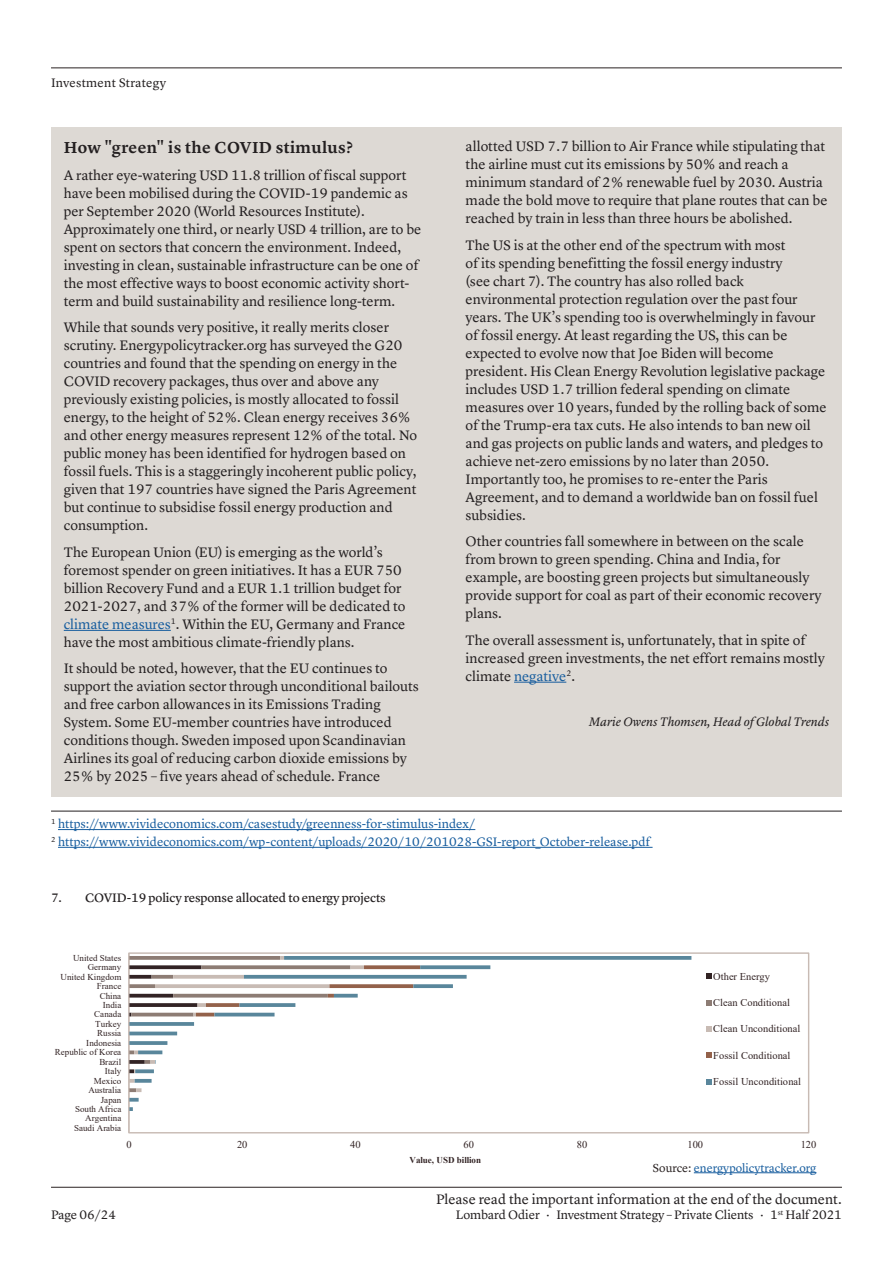
<style>
.page{position:relative;width:893px;height:1263px;background:#fff}
.page>*{position:absolute;margin:0;border:0;box-sizing:border-box;transform-origin:0 0}
.t1{font:600 16.5px "Lyon Text";letter-spacing:.025em;color:#231f20}
.t2{font:14.25px/18px "Lyon Text";color:#231f20}
.t3{font:12.75px/17.7px "Lyon Text";color:#175d9e}
.t4{font:12.75px "Lyon Text";letter-spacing:-.01em;color:#231f20}
.t5{font:12.75px "Lyon Text Regular No.2";letter-spacing:-.01em;color:#231f20}
.t6{font:italic 12.75px "Lyon Text";letter-spacing:-.005em;color:#231f20}
.t7{font:12.75px "Lyon Text";letter-spacing:.02em;color:#231f20}
.t8{font:12px "Lyon Text";color:#175d9e}
.t9{font:10.5px "Times New Roman";color:#322324}
.t10{font:9px "Times New Roman";color:#322324}
.t11{font:700 9px "Times New Roman";color:#322324}
.s1{color:#175d9e}
.s2{color:#2a2222}
</style>
<div class="page">
<div style="left:128px;top:952px;width:681px;height:181px;border:1px solid #c8bbb4"></div>
<svg style="left:130px;top:965px;width:71px;height:4px"></svg>
<svg style="left:130px;top:975px;width:22px;height:4px"></svg>
<hr style="left:129px;top:994px;width:44px;height:3px;background:#322324">
<svg style="left:130px;top:1003px;width:67px;height:4px"></svg>
<svg style="left:130px;top:1060px;width:15px;height:4px"></svg>
<svg style="left:130px;top:956px;width:150px;height:4px"></svg>
<svg style="left:201px;top:965px;width:149px;height:4px"></svg>
<svg style="left:152px;top:975px;width:21px;height:4px"></svg>
<svg style="left:130px;top:984px;width:25px;height:4px"></svg>
<hr style="left:173px;top:994px;width:155px;height:3px;background:#8d7c74">
<hr style="left:131px;top:1013px;width:63px;height:3px;background:#8d7c74">
<svg style="left:280px;top:956px;width:4px;height:4px"></svg>
<svg style="left:350px;top:965px;width:14px;height:4px"></svg>
<svg style="left:173px;top:975px;width:71px;height:4px"></svg>
<svg style="left:155px;top:984px;width:174px;height:4px"></svg>
<svg style="left:197px;top:1003px;width:9px;height:4px"></svg>
<svg style="left:130px;top:1050px;width:8px;height:4px"></svg>
<svg style="left:130px;top:1069px;width:5px;height:4px"></svg>
<svg style="left:130px;top:1079px;width:12px;height:13px"></svg>
<hr style="left:196px;top:1013px;width:18px;height:3px;background:#93614a">
<svg style="left:206px;top:1003px;width:33px;height:4px"></svg>
<svg style="left:328px;top:994px;width:6px;height:3px"></svg>
<svg style="left:329px;top:984px;width:84px;height:4px"></svg>
<svg style="left:364px;top:965px;width:56px;height:4px"></svg>
<svg style="left:284px;top:956px;width:407px;height:4px;fill:#59869b"></svg>
<svg style="left:420px;top:965px;width:70px;height:4px"></svg>
<svg style="left:244px;top:975px;width:223px;height:4px"></svg>
<svg style="left:413px;top:984px;width:40px;height:4px"></svg>
<hr style="left:334px;top:994px;width:24px;height:3px;background:#59869b">
<svg style="left:239px;top:1003px;width:56px;height:4px"></svg>
<hr style="left:214px;top:1013px;width:61px;height:3px;background:#59869b">
<svg style="left:130px;top:1022px;width:64px;height:4px"></svg>
<svg style="left:130px;top:1031px;width:47px;height:4px"></svg>
<svg style="left:130px;top:1041px;width:37px;height:4px"></svg>
<svg style="left:138px;top:1050px;width:24px;height:4px"></svg>
<svg style="left:145px;top:1060px;width:11px;height:4px"></svg>
<svg style="left:135px;top:1069px;width:19px;height:4px"></svg>
<svg style="left:135px;top:1079px;width:17px;height:4px"></svg>
<svg style="left:130px;top:1098px;width:9px;height:3px"></svg>
<svg style="left:130px;top:1107px;width:3px;height:4px"></svg>
<hr style="left:129px;top:953px;width:1px;height:180px;background:#c8bbb4">
<svg style="left:706px;top:974px;width:5px;height:5px"></svg>
<svg style="left:706px;top:1000px;width:5px;height:5px"></svg>
<svg style="left:706px;top:1026px;width:5px;height:5px"></svg>
<svg style="left:706px;top:1053px;width:5px;height:5px"></svg>
<svg style="left:706px;top:1079px;width:5px;height:5px"></svg>
<hr style="left:694px;top:1172px;width:122px;height:1px;background:#175d9e">
<hr style="left:51px;top:811px;width:791px;height:1px;background:#231f20">
<hr style="left:58px;top:829px;width:417px;height:1px;background:#175d9e">
<hr style="left:58px;top:847px;width:595px;height:1px;background:#175d9e">
<hr style="left:51px;top:1187px;width:791px;height:1px;background:#2a2222">
<hr style="left:51px;top:68px;width:791px;height:1px;background:#2a2222">
<div style="left:51px;top:128px;width:791px;height:669px;background:#ddd9d4"></div>
<hr style="left:64px;top:630px;width:107px;height:1px;background:#175d9e">
<hr style="left:514px;top:682px;width:52px;height:1px;background:#175d9e">
<p class="t7" style="left:51px;top:73px;width:117px">Investment Strategy</p>
<p class="t1" style="left:64px;top:135px;width:290px">How "green" is the COVID stimulus?</p>
<p class="t2" style="left:64px;top:165px;width:359px">A rather eye-watering USD 11.8 trillion of fiscal support have been mobilised during the COVID-19 pandemic as per September 2020 (World Resources Institute).<br>Approximately one third, or nearly USD 4 trillion, are to be spent on sectors that concern the environment. Indeed, investing in clean, sustainable infrastructure can be one of the most effective ways to boost economic activity short&shy;term and build sustainability and resilience long-term.</p>
<p class="t2" style="left:64px;top:317px;width:355px">While that sounds very positive, it really merits closer scrutiny. Energypolicytracker.org has surveyed the G20 countries and found that the spending on energy in the COVID recovery packages, thus over and above any previously existing policies, is mostly allocated to fossil energy, to the height of 52%. Clean energy receives 36% and other energy measures represent 12% of the total. No public money has been identified for hydrogen based on fossil fuels. This is a staggeringly incoherent public policy, given that 197 countries have signed the Paris Agreement but continue to subsidise fossil energy production and consumption.</p>
<p class="t2" style="left:64px;top:542px;width:343px">The European Union (EU) is emerging as the world’s foremost spender on green initiatives. It has a EUR 750 billion Recovery Fund and a EUR 1.1 trillion budget for 2021-2027, and 37% of the former will be dedicated to <span class="s1">climate measures</span><sup>1</sup>. Within the EU, Germany and France have the most ambitious climate-friendly plans.</p>
<p class="t2" style="left:64px;top:658px;width:357px">It should be noted, however, that the EU continues to support the aviation sector through unconditional bailouts and free carbon allowances in its Emissions Trading System. Some EU-member countries have introduced conditions though. Sweden imposed upon Scandinavian Airlines its goal of reducing carbon dioxide emissions by 25% by 2025 – five years ahead of schedule. France</p>
<p class="t2" style="left:466px;top:136px;width:363px">allotted USD 7.7 billion to Air France while stipulating that the airline must cut its emissions by 50% and reach a minimum standard of 2% renewable fuel by 2030. Austria made the bold move to require that plane routes that can be reached by train in less than three hours be abolished.</p>
<p class="t2" style="left:466px;top:235px;width:363px">The US is at the other end of the spectrum with most<br>of its spending benefitting the fossil energy industry<br>(see chart 7). The country has also rolled back environmental protection regulation over the past four years. The UK’s spending too is overwhelmingly in favour of fossil energy. At least regarding the US, this can be expected to evolve now that Joe Biden will become president. His Clean Energy Revolution legislative package includes USD 1.7 trillion federal spending on climate measures over 10 years, funded by the rolling back of some of the Trump-era tax cuts. He also intends to ban new oil and gas projects on public lands and waters, and pledges to achieve net-zero emissions by no later than 2050.<br>Importantly too, he promises to re-enter the Paris Agreement, and to demand a worldwide ban on fossil fuel subsidies.</p>
<p class="t2" style="left:466px;top:531px;width:357px">Other countries fall somewhere in between on the scale from brown to green spending. China and India, for example, are boosting green projects but simultaneously provide support for coal as part of their economic recovery plans.</p>
<p class="t2" style="left:466px;top:630px;width:361px">The overall assessment is, unfortunately, that in spite of increased green investments, the net effort remains mostly climate <span class="s1">negative</span><sup>2</sup>.</p>
<p class="t6" style="left:589px;top:712px;width:241px">Marie Owens Thomsen, Head of Global Trends</p>
<p class="t3" style="left:51px;top:814px;width:600px"><sup>1</sup> https://www.vivideconomics.com/casestudy/greenness-for-stimulus-index/<br><sup>2</sup> https://www.vivideconomics.com/wp-content/uploads/2020/10/201028-GSI-report_October-release.pdf</p>
<p class="t5" style="left:51px;top:888px;width:336px">7. COVID-19 policy response allocated to energy projects</p>
<p class="t10" style="left:73px;top:951px;width:50px">United States</p>
<p class="t10" style="left:88px;top:961px;width:35px">Germany</p>
<p class="t10" style="left:61px;top:970px;width:62px">United Kingdom</p>
<p class="t10" style="left:97px;top:980px;width:26px">France</p>
<p class="t10" style="left:100px;top:989px;width:23px">China</p>
<p class="t10" style="left:103px;top:998px;width:20px">India</p>
<p class="t10" style="left:94px;top:1008px;width:29px">Canada</p>
<p class="t10" style="left:95px;top:1017px;width:27px">Turkey</p>
<p class="t10" style="left:97px;top:1027px;width:25px">Russia</p>
<p class="t10" style="left:86px;top:1036px;width:36px">Indonesia</p>
<p class="t10" style="left:55px;top:1046px;width:68px">Republic of Korea</p>
<p class="t10" style="left:99px;top:1055px;width:23px">Brazil</p>
<p class="t10" style="left:105px;top:1065px;width:18px">Italy</p>
<p class="t10" style="left:94px;top:1074px;width:29px">Mexico</p>
<p class="t10" style="left:88px;top:1084px;width:34px">Australia</p>
<p class="t10" style="left:101px;top:1093px;width:22px">Japan</p>
<p class="t10" style="left:75px;top:1103px;width:48px">South Africa</p>
<p class="t10" style="left:85px;top:1112px;width:38px">Argentina</p>
<p class="t10" style="left:74px;top:1121px;width:49px">Saudi Arabia</p>
<p class="t9" style="left:713px;top:968px;width:58px">Other Energy</p>
<p class="t9" style="left:713px;top:995px;width:78px">Clean Conditional</p>
<p class="t9" style="left:713px;top:1021px;width:89px">Clean Unconditional</p>
<p class="t9" style="left:713px;top:1047px;width:79px">Fossil Conditional</p>
<p class="t9" style="left:713px;top:1074px;width:89px">Fossil Unconditional</p>
<p class="t9" style="left:126px;top:1137px;width:7px">0</p>
<p class="t9" style="left:237px;top:1137px;width:12px">20</p>
<p class="t9" style="left:350px;top:1137px;width:12px">40</p>
<p class="t9" style="left:464px;top:1137px;width:12px">60</p>
<p class="t9" style="left:577px;top:1137px;width:12px">80</p>
<p class="t9" style="left:687px;top:1137px;width:17px">100</p>
<p class="t9" style="left:801px;top:1137px;width:17px">120</p>
<p class="t4" style="left:51px;top:1205px;width:67px">Page 06/24</p>
<p class="t11" style="left:410px;top:1153px;width:73px">Value, USD billion</p>
<p class="t8" style="left:653px;top:1158px;width:165px"><span class="s2">Source:</span> energypolicytracker.org</p>
<p class="t2" style="left:436px;top:1189px;width:407px">Please read the important information at the end of the document.</p>
<p class="t4" style="left:456px;top:1205px;width:388px">Lombard Odier · Investment Strategy – Private Clients · 1<sup>st</sup> Half 2021</p>
</div>
